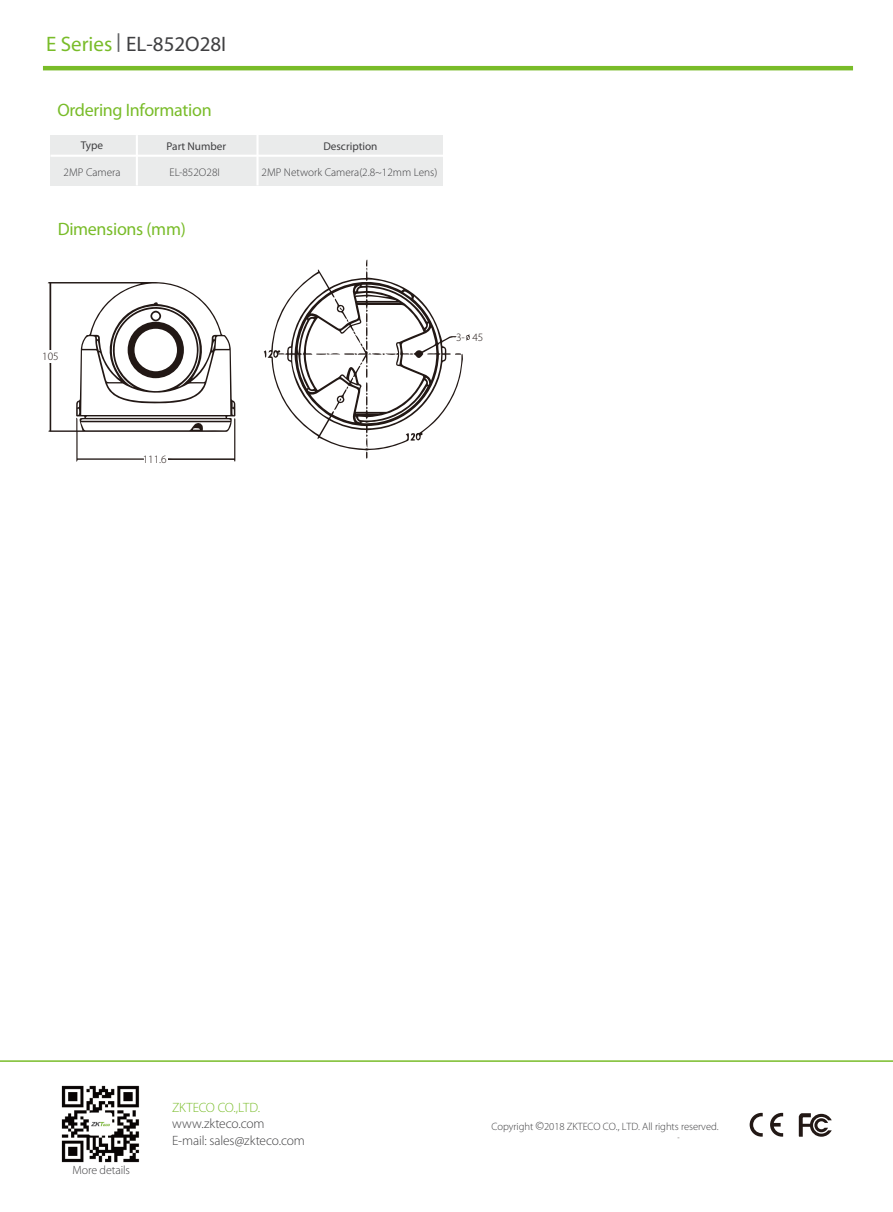
<style>
.page{position:relative;width:893px;height:1212px;background:#fff}
.page>*{position:absolute;margin:0;border:0;box-sizing:border-box;transform-origin:0 0}
.t1{font:21px "Myriad Pro";color:#3f3f41}
.t2{font:18px "Myriad Pro";letter-spacing:-.02em;color:#79bc29}
.t3{font:300 13.5px/16.2px "Myriad Pro";letter-spacing:-.005em;color:#3f3f41}
.t4{font:300 13.5px "Myriad Pro";letter-spacing:-.015em;color:#79bc29}
.t5{font:300 12px "Myriad Pro";letter-spacing:-.01em;color:#3f3f41}
.t6{font:300 11.25px "Myriad Pro";color:#3f3f41}
.t7{font:11.25px "Myriad Pro";color:#3f3f41}
.t8{font:300 11.25px "Myriad Pro";color:#221815}
.t9{font:300 10.65px "Myriad Pro";letter-spacing:-.005em;color:#3f3f41}
.t10{font:300 7.5px "Myriad Pro";color:#221815}
.s1{color:#79bc29}
.s2{font-family:"Calibri";color:#626365}
.s3{font-size:12.75px}
</style>
<div class="page">
<svg style="left:750px;top:1113px;width:13px;height:23px"></svg>
<svg style="left:770px;top:1113px;width:13px;height:23px"></svg>
<svg style="left:799px;top:1113px;width:33px;height:24px"></svg>
<img style="left:61px;top:1085px;width:79px;height:78px">
<svg style="left:47px;top:282px;width:188px;height:180px"></svg>
<div style="left:145px;top:454px;width:23px;height:11px;background:#fff"></div>
<div style="left:36px;top:350px;width:28px;height:12px;background:#fff"></div>
<svg style="left:264px;top:260px;width:206px;height:199px"></svg>
<hr style="left:43px;top:66px;width:810px;height:4px;background:#79bc29">
<div style="left:50px;top:135px;width:393px;height:50px;background:#eaebeb"></div>
<hr style="left:51px;top:155px;width:392px;height:2px;background:#fff">
<hr style="left:136px;top:135px;width:2px;height:50px;background:#fff">
<hr style="left:256px;top:135px;width:3px;height:50px;background:#fff">
<hr style="left:0;top:1060px;width:893px;height:2px;background:#79bc29">
<h1 class="t1" style="left:46px;top:31px;width:182px"><span class="s1">E Series</span><span class="s2">|</span> EL-852O28I</h1>
<h2 class="t2" style="left:57px;top:99px;width:156px">Ordering Information</h2>
<p class="t7" style="left:81px;top:138px;width:24px">Type</p>
<p class="t7" style="left:166px;top:139px;width:61px">Part Number</p>
<p class="t7" style="left:323px;top:139px;width:56px">Description</p>
<p class="t6" style="left:64px;top:165px;width:58px">2MP Camera</p>
<p class="t6" style="left:170px;top:165px;width:52px">EL-852O28I</p>
<p class="t6" style="left:261px;top:165px;width:177px">2MP Network Camera(2.8~12mm Lens)</p>
<h2 class="t2" style="left:58px;top:218px;width:130px">Dimensions (mm)</h2>
<p class="t8" style="left:42px;top:349px;width:18px">105</p>
<p class="t8" style="left:143px;top:453px;width:25px">111.6</p>
<p class="t8" style="left:456px;top:330px;width:29px">3- 45</p>
<p class="t5" style="left:72px;top:1162px;width:59px">More details</p>
<p class="t4" style="left:172px;top:1099px;width:90px">ZKTECO CO.,LTD.</p>
<p class="t3" style="left:172px;top:1116px;width:134px">www.zkteco.com<br>E-mail: sales@zkteco.com</p>
<p class="t9" style="left:491px;top:1120px;width:229px">Copyright <span class="s3">©</span>2018 ZKTECO CO., LTD. All rights reserved.</p>
<p class="t10" style="left:678px;top:1133px;width:4px">-</p>
</div>
